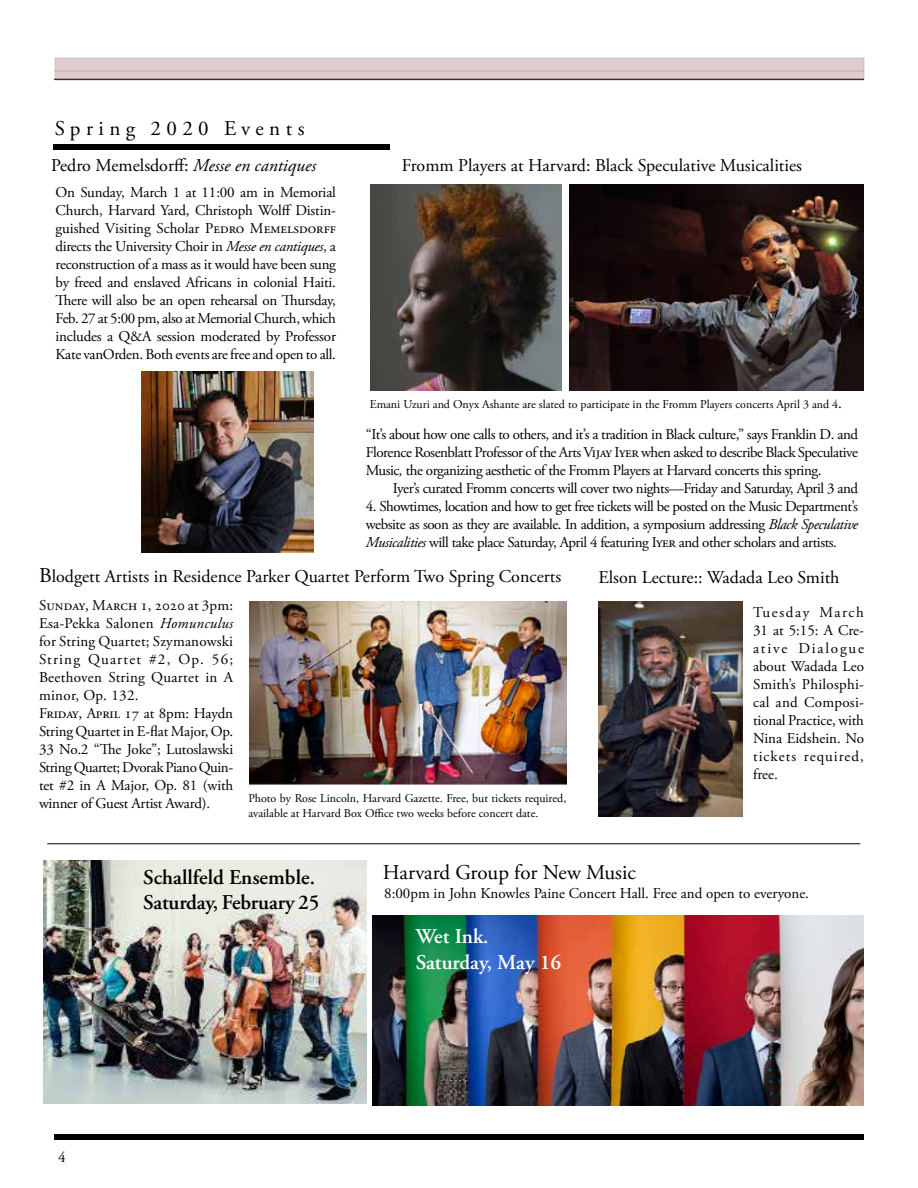
<style>
.page{position:relative;width:918px;height:1188px;background:#fff}
.page>*{position:absolute;margin:0;border:0;box-sizing:border-box;transform-origin:0 0}
.t1{font:21px "Adobe Garamond Pro";letter-spacing:.11em;color:#000}
.t2{font:600 21px/25.2px "Adobe Garamond Pro";color:#000}
.t3{font:600 21px/25.2px "Adobe Garamond Pro";color:#fff}
.t4{font:18px "Adobe Garamond Pro";letter-spacing:-.025em;color:#000}
.t5{font:15px/18px "Adobe Garamond Pro";letter-spacing:-.02em;color:#000;text-align:justify}
.t6{font:15px "Adobe Garamond Pro";letter-spacing:-.04em;color:#000}
.t7{font:12px/14.4px "Adobe Garamond Pro";letter-spacing:-.005em;color:#000}
.s1{font-style:italic}
.s2{font-size:15px}
.s3{font-size:21px}
</style>
<div class="page">
<div style="left:55px;top:58px;width:809px;height:22px;background:#e1cbcd;border:1px solid #bfbfbf"></div>
<hr style="left:54px;top:71px;width:810px;height:1px;background:#afb1b4">
<hr style="left:54px;top:79px;width:810px;height:1px;background:#000">
<div style="left:54px;top:1134px;width:810px;height:6px;background:#000"></div>
<img style="left:570px;top:185px;width:294px;height:205px">
<img style="left:371px;top:185px;width:190px;height:206px">
<img style="left:141px;top:372px;width:173px;height:180px">
<img style="left:249px;top:602px;width:318px;height:183px">
<img style="left:598px;top:602px;width:144px;height:215px">
<hr style="left:47px;top:844px;width:813px;height:1px;background:#000">
<img style="left:44px;top:860px;width:322px;height:243px">
<img style="left:373px;top:916px;width:491px;height:189px">
<div style="left:54px;top:144px;width:336px;height:6px;background:#000"></div>
<h1 class="t1" style="left:55px;top:116px;width:251px">Spring 2020 Events</h1>
<p class="t4" style="left:51px;top:155px;width:266px">Pedro Memelsdorff: <span class="s1">Messe en cantiques</span></p>
<p class="t5" style="left:56px;top:184px;width:282px">On Sunday, March 1 at 11:00 am in Memorial Church, Harvard Yard, Christoph Wolff Distin&shy;guished Visiting Scholar Pedro Memelsdorff directs the University Choir in <span class="s1">Messe en cantiques</span>, a reconstruction of a mass as it would have been sung by freed and enslaved Africans in colonial Haiti.<br>There will also be an open rehearsal on Thursday, Feb. 27 at 5:00 pm, also at Memorial Church, which includes a Q&amp;A session moderated by Professor Kate vanOrden. Both events are free and open to all.</p>
<p class="t4" style="left:402px;top:155px;width:402px">Fromm Players at Harvard: Black Speculative Musicalities</p>
<p class="t7" style="left:370px;top:397px;width:474px">Emani Uzuri and Onyx Ashante are slated to participate in the Fromm Players concerts April 3 and 4<span class="s2">.</span></p>
<p class="t5" style="left:366px;top:425px;width:494px">“It’s about how one calls to others, and it’s a tradition in Black culture,” says Franklin D. and Florence Rosenblatt Professor ofthe Arts Vijay Iyer when asked to describe Black Speculative Music<span class="s1">,</span> the organizing aesthetic of the Fromm Players at Harvard concerts this spring.</p>
<p class="t6" style="left:393px;top:479px;width:467px">Iyer’s curated Fromm concerts will cover two nights—Friday and Saturday, April 3 and</p>
<p class="t5" style="left:366px;top:497px;width:494px">4. Showtimes, location and how to get free tickets will be posted on the Music Department’s website as soon as they are available. In addition, a symposium addressing <span class="s1">Black Speculative Musicalities</span> will take place Saturday, April 4 featuring Iyer and other scholars and artists.</p>
<p class="t4" style="left:39px;top:566px;width:524px"><span class="s3">B</span>lodgett Artists in Residence Parker Quartet Perform Two Spring Concerts</p>
<p class="t5" style="left:39px;top:597px;width:196px;text-align:left">Sunday, March 1, 2020 at 3pm:<br>Esa-Pekka Salonen <span class="s1">Homunculus </span>for String Quartet; Szymanowski<br>String Quartet #2, Op. 56;<br>Beethoven String Quartet in A minor, Op. 132.<br>Friday, April 17 at 8pm: Haydn<br>String Quartet in E-flat Major, Op.<br>33 No.2 “The Joke”; Lutoslawski<br>String Quartet; Dvorak Piano Quin&shy;tet #2 in A Major, Op. 81 (with winner of Guest Artist Award).</p>
<p class="t7" style="left:248px;top:792px;width:319px">Photo by Rose Lincoln, Harvard Gazette. Free, but tickets required, available at Harvard Box Office two weeks before concert date.</p>
<p class="t4" style="left:598px;top:567px;width:243px">Elson Lecture:: Wadada Leo Smith</p>
<p class="t5" style="left:753px;top:604px;width:112px">Tuesday March 31 at 5:15: A Cre&shy;ative Dialogue about Wadada Leo Smith’s Philosphi&shy;cal and Composi&shy;tional Practice, with Nina Eidshein. No tickets required, free.</p>
<p class="t5" style="left:58px;top:1149px;width:9px">4</p>
<h1 class="t2" style="left:143px;top:865px;width:178px">Schallfeld Ensemble.<br>Saturday, February 25</h1>
<h1 class="t1" style="left:383px;top:859px;width:255px">Harvard Group for New Music</h1>
<p class="t5" style="left:384px;top:885px;width:426px">8:00pm in John Knowles Paine Concert Hall. Free and open to everyone.</p>
<h1 class="t3" style="left:416px;top:924px;width:147px">Wet Ink.<br>Saturday, May 16</h1>
</div>
